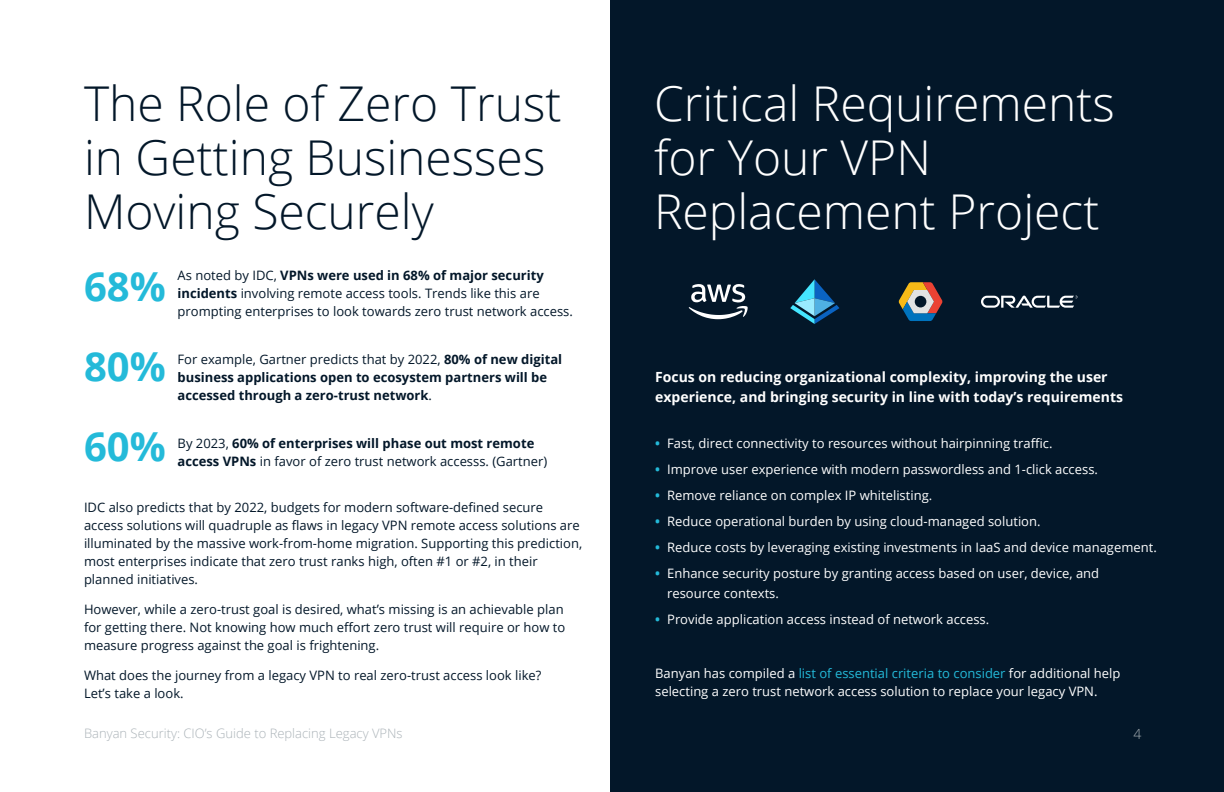
<style>
.page{position:relative;width:1224px;height:792px;background:#fff}
.page>*{position:absolute;margin:0;border:0;box-sizing:border-box;transform-origin:0 0}
.t1{font:300 48px/54px "Open Sans";color:#031729}
.t2{font:300 48px/54px "Open Sans";color:#fff}
.t3{font:700 40px/80.4px "Open Sans";color:#24bad9;text-align:justify}
.t4{font:700 14px/20px "Open Sans";color:#fff}
.t5{font:300 14px "Open Sans";color:#abb3b8}
.t6{font:13px/18px "Open Sans";color:#031729}
.t7{font:13px/20px "Open Sans";color:#fff}
.t8{font:700 13px/18px "Open Sans";color:#031729}
.t9{font:300 13px "Open Sans";color:#abb3b8}
.s1{font-weight:700}
.s2{font-weight:400}
.s3{font-weight:700;color:#24bad9}
.s4{color:#24bad9}
</style>
<div class="page">
<div style="left:611px;top:0;width:613px;height:792px;background:#031729"></div>
<svg style="left:689px;top:284px;width:59px;height:35px"></svg>
<svg style="left:790px;top:279px;width:49px;height:45px"></svg>
<svg style="left:899px;top:282px;width:44px;height:39px"></svg>
<svg style="left:981px;top:296px;width:97px;height:12px"></svg>
<h1 class="t1" style="left:84px;top:75px;width:479px">The Role of Zero Trust in Getting Businesses<br>Moving Securely</h1>
<p class="t6" style="left:178px;top:266px;width:397px">As noted by IDC, <span class="s1">VPNs were used in 68% of major security incidents</span> involving remote access tools. Trends like this are prompting enterprises to look towards zero trust network access.</p>
<p class="t8" style="left:178px;top:350px;width:386px"><span class="s2">For example, Gartner predicts that by 2022,</span> 80% of new digital business applications open to ecosystem partners will be accessed through a zero-trust network<span class="s2">.</span></p>
<p class="t6" style="left:178px;top:434px;width:371px">By 2023, <span class="s1">60% of enterprises will phase out most remote access VPNs</span> in favor of zero trust network accesss. (Gartner)</p>
<h2 class="t3" style="left:84px;top:245px;width:83px">68% 80% 60%</h2>
<p class="t6" style="left:84px;top:497px;width:500px">IDC also predicts that by 2022, budgets for modern software-defined secure access solutions will quadruple as flaws in legacy VPN remote access solutions are illuminated by the massive work-from-home migration. Supporting this prediction, most enterprises indicate that zero trust ranks high, often #1 or #2, in their planned initiatives.</p>
<p class="t6" style="left:84px;top:600px;width:483px">However, while a zero-trust goal is desired, what’s missing is an achievable plan for getting there. Not knowing how much effort zero trust will require or how to measure progress against the goal is frightening.</p>
<p class="t6" style="left:84px;top:666px;width:459px">What does the journey from a legacy VPN to real zero-trust access look like?<br>Let’s take a look.</p>
<p class="t9" style="left:84px;top:725px;width:320px">Banyan Security: CIO’s Guide to Replacing Legacy VPNs</p>
<h1 class="t2" style="left:654px;top:75px;width:462px">Critical Requirements for Your VPN<br>Replacement Project</h1>
<p class="t4" style="left:655px;top:366px;width:469px">Focus on reducing organizational complexity, improving the user experience, and bringing security in line with today’s requirements</p>
<p class="t7" style="left:655px;top:432px;width:399px"><span class="s3">•</span> Fast, direct connectivity to resources without hairpinning traffic.</p>
<p class="t7" style="left:655px;top:458px;width:444px"><span class="s3">•</span> Improve user experience with modern passwordless and 1-click access.</p>
<p class="t7" style="left:655px;top:484px;width:279px"><span class="s3">•</span> Remove reliance on complex IP whitelisting.</p>
<p class="t7" style="left:655px;top:510px;width:387px"><span class="s3">•</span> Reduce operational burden by using cloud-managed solution.</p>
<p class="t7" style="left:655px;top:536px;width:503px"><span class="s3">•</span> Reduce costs by leveraging existing investments in IaaS and device management.</p>
<p class="t7" style="left:667px;top:562px;width:434px;text-indent:-12px"><span class="s3">•</span> Enhance security posture by granting access based on user, device, and resource contexts.</p>
<p class="t7" style="left:655px;top:608px;width:336px"><span class="s3">•</span> Provide application access instead of network access.</p>
<p class="t7" style="left:655px;top:663px;width:467px;line-height:18px">Banyan has compiled a <span class="s4">list of essential criteria to consider</span> for additional help selecting a zero trust network access solution to replace your legacy VPN.</p>
<p class="t5" style="left:1133px;top:724px;width:9px">4</p>
</div>
